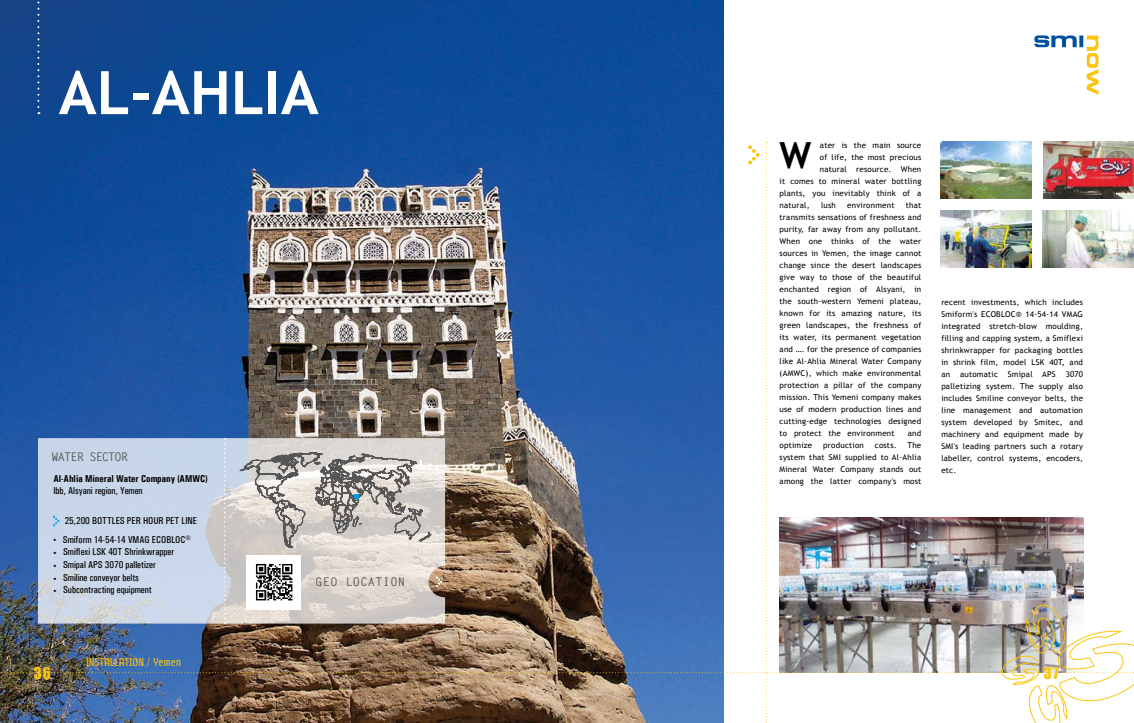
<style>
.page{position:relative;width:1134px;height:723px;background:#fff}
.page>*{position:absolute;margin:0;border:0;box-sizing:border-box;transform-origin:0 0}
.t1{font:700 60px "Trebuchet MS";color:#fff}
.t2{font:700 36px "Trebuchet MS";color:#000}
.t3{font:15px "Impact";color:#fbc50e}
.t4{font:700 12px "Letter Gothic Std";letter-spacing:.025em;color:#575656}
.t5{font:700 12px "Letter Gothic Std";letter-spacing:-.075em;color:#575656}
.t6{font:500 condensed 10px "Univers";color:#000}
.t7{font:700 condensed 10px "Univers";color:#000}
.t8{font:9px "Subpear";letter-spacing:.065em;color:#fbc50e}
.t9{font:8px/12px "Trebuchet MS";letter-spacing:.025em;color:#000;text-align:justify}
.s1{font-size:6px}
</style>
<div class="page">
<img style="left:0;top:0;width:724px;height:142px">
<svg style="left:1034px;top:35px;width:64px;height:60px"></svg>
<svg style="left:37px;top:0;width:2px;height:114px"></svg>
<img style="left:0;top:142px;width:1134px;height:581px">
<img style="left:940px;top:142px;width:91px;height:56px">
<img style="left:1043px;top:142px;width:91px;height:56px">
<img style="left:1043px;top:210px;width:91px;height:57px">
<img style="left:940px;top:210px;width:91px;height:57px">
<h1 class="t1" style="left:59px;top:55px;width:262px">AL-AHLIA</h1>
<h3 class="t5" style="left:52px;top:450px;width:78px">WATER SECTOR</h3>
<p class="t7" style="left:53px;top:473px;width:156px">Al-Ahlia Mineral Water Company (AMWC)</p>
<p class="t6" style="left:53px;top:485px;width:91px">Ibb, Alsyani region, Yemen</p>
<p class="t6" style="left:65px;top:515px;width:134px">25,200 bottles per hour PET line</p>
<p class="t6" style="left:53px;top:534px;width:114px"><span class="s1">•</span> Smiform 14-54-14 VMAG ECOBLO</p>
<p class="t6" style="left:180px;top:534px;width:11px">C®</p>
<p class="t6" style="left:53px;top:546px;width:122px"><span class="s1">•</span> Smiflexi LSK 40T Shrinkwrapper</p>
<p class="t6" style="left:53px;top:558px;width:104px"><span class="s1">•</span> Smipal APS 3070 palletizer</p>
<p class="t6" style="left:53px;top:571px;width:87px"><span class="s1">•</span> Smiline conveyor belts</p>
<p class="t6" style="left:53px;top:584px;width:100px"><span class="s1">•</span> Subcontracting equipment</p>
<h3 class="t3" style="left:34px;top:663px;width:19px">36</h3>
<p class="t8" style="left:86px;top:656px;width:96px">INSTALLATION / Yemen</p>
<h3 class="t4" style="left:315px;top:575px;width:91px">GEO LOCATION</h3>
<p class="t9" style="left:820px;top:139px;width:103px">ater is the main source</p>
<p class="t9" style="left:820px;top:151px;width:103px">of life, the most precious</p>
<p class="t9" style="left:820px;top:163px;width:103px">natural resource. When</p>
<p class="t9" style="left:780px;top:175px;width:143px">it comes to mineral water bottling</p>
<p class="t9" style="left:780px;top:187px;width:143px">plants, you inevitably think of a</p>
<p class="t9" style="left:780px;top:199px;width:32px">natural,</p>
<p class="t9" style="left:821px;top:199px;width:16px">lush</p>
<p class="t9" style="left:847px;top:199px;width:49px">environment</p>
<h2 class="t2" style="left:780px;top:133px;width:33px">W</h2>
<p class="t9" style="left:780px;top:199px;width:143px;text-indent:126px">that transmits sensations of freshness and purity, far away from any pollutant.<br>When one thinks of the water sources in Yemen, the image cannot change since the desert landscapes give way to those of the beautiful enchanted region of Alsyani, in the south-western Yemeni plateau, known for its amazing nature, its green landscapes, the freshness of its water, its permanent vegetation and …. for the presence of companies like Al-Ahlia Mineral Water Company (AMWC), which make environmental protection a pillar of the company mission. This Yemeni company makes use of modern production lines and cutting-edge technologies designed to protect the environment</p>
<p class="t9" style="left:908px;top:427px;width:15px">and</p>
<p class="t9" style="left:780px;top:439px;width:143px;text-indent:128px">The system that SMI supplied to Al-Ahlia Mineral Water Company stands out among the latter company's most</p>
<p class="t9" style="left:780px;top:439px;width:34px">optimize</p>
<p class="t9" style="left:823px;top:439px;width:42px">production</p>
<p class="t9" style="left:875px;top:439px;width:23px">costs.</p>
<p class="t9" style="left:941px;top:296px;width:143px">recent investments, which includes Smiform's ECOBLOC® 14-54-14 VMAG integrated stretch-blow moulding, filling and capping system, a Smiflexi shrinkwrapper for packaging bottles in shrink film, model LSK 40T, and an automatic Smipal APS 3070 palletizing system. The supply also includes Smiline conveyor belts, the line management and automation system developed by Smitec, and machinery and equipment made by SMI's leading partners such a rotary labeller, control systems, encoders, etc.</p>
<h3 class="t3" style="left:1044px;top:663px;width:16px">37</h3>
</div>
